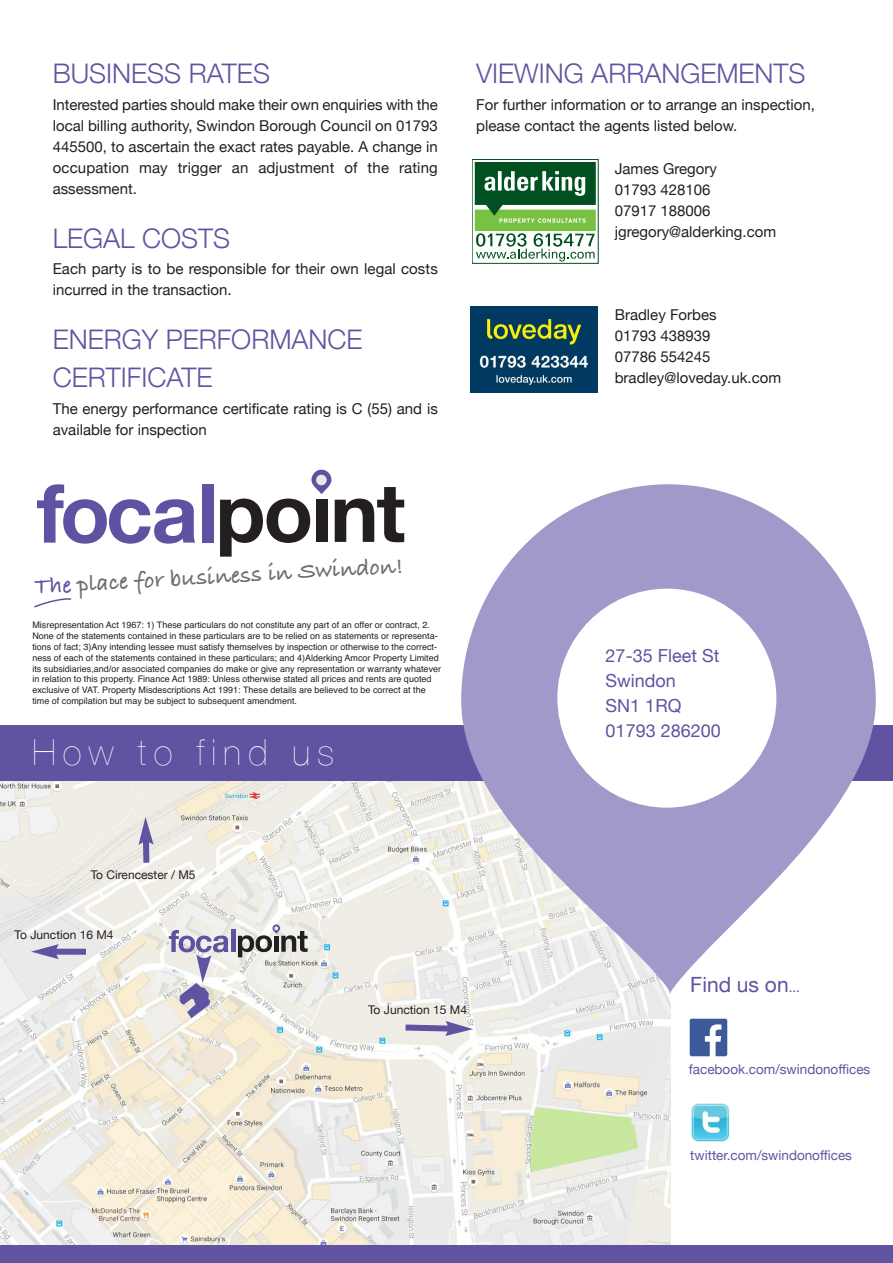
<style>
.page{position:relative;width:893px;height:1263px;background:#fff}
.page>*{position:absolute;margin:0;border:0;box-sizing:border-box;transform-origin:0 0}
.t1{font:200 36px "Helvetica Neue";letter-spacing:.2em;color:#fff}
.t2{font:300 27px/38.2px "Helvetica Neue";color:#6053a2}
.t3{font:24px "Bradley Hand ITCTT Bold";color:#6c6d70}
.t4{font:21px "Helvetica Neue";color:#6053a2}
.t5{font:18px/25.2px "Helvetica Neue";color:#6053a2}
.t6{font:15px/21px "Helvetica Neue";color:#231f20}
.t7{font:13.5px "Helvetica Neue";color:#6053a2}
.t8{font:12px "Helvetica Neue";color:#231f20}
.t9{font:9px/10.8px "Helvetica";color:#231f20}
.s1{color:#6053a2}
.s2{font-size:13.5px}
</style>
<div class="page">
<img style="left:0;top:780px;width:670px;height:466px">
<div style="left:0;top:725px;width:893px;height:55px;background:#6053a2"></div>
<div style="left:0;top:1246px;width:893px;height:17px;background:#6053a2"></div>
<img style="left:461px;top:484px;width:415px;height:510px">
<div style="left:557px;top:589px;width:219px;height:219px;background:#fff;border-radius:50%"></div>
<svg style="left:37px;top:484px;width:158px;height:60px"></svg>
<div style="left:202px;top:484px;width:11px;height:59px;background:#6052a2"></div>
<svg style="left:220px;top:470px;width:184px;height:87px"></svg>
<div style="left:316px;top:475px;width:11px;height:10px;background:#e7e8e9;border-radius:50%"></div>
<hr style="left:231px;top:930px;width:4px;height:22px;background:#6052a2">
<svg style="left:238px;top:924px;width:70px;height:33px"></svg>
<svg style="left:169px;top:930px;width:60px;height:88px"></svg>
<img style="left:689px;top:1018px;width:38px;height:38px">
<img style="left:691px;top:1103px;width:40px;height:39px">
<svg style="left:34px;top:598px;width:38px;height:10px"></svg>
<svg style="left:472px;top:159px;width:127px;height:105px"></svg>
<svg style="left:475px;top:162px;width:121px;height:99px"></svg>
<img style="left:471px;top:306px;width:126px;height:86px">
<svg style="left:139px;top:817px;width:15px;height:52px"></svg>
<svg style="left:399px;top:1021px;width:74px;height:15px"></svg>
<div style="left:53px;top:949px;width:33px;height:6px;background:#6053a2"></div>
<svg style="left:31px;top:944px;width:28px;height:15px"></svg>
<h2 class="t2" style="left:53px;top:54px;width:219px">BuSINESS RATES</h2>
<p class="t6" style="left:53px;top:94px;width:387px;text-align:justify">Interested parties should make their own enquiries with the local billing authority, Swindon Borough Council on 01793<br>445500, to ascertain the exact rates payable. A change in occupation may trigger an adjustment of the rating assessment.</p>
<h2 class="t2" style="left:53px;top:218px;width:179px">LEGAL COSTS</h2>
<h3 class="t6" style="left:53px;top:258px;width:387px">Each party is to be responsible for their own legal costs incurred in the transaction.</h3>
<h2 class="t2" style="left:53px;top:320px;width:311px">ENERGY PERFORMANCE<br>CERTIFICATE</h2>
<h3 class="t6" style="left:53px;top:398px;width:387px">The energy performance certificate rating is C (55) and is available for inspection</h3>
<h2 class="t2" style="left:476px;top:54px;width:331px">VIEWING ARRANGEMENTS</h2>
<h3 class="t6" style="left:476px;top:94px;width:340px">For further information or to arrange an inspection, please contact the agents listed below.</h3>
<h3 class="t6" style="left:615px;top:158px;width:163px">James Gregory<br>01793 428106<br>07917 188006 jgregory@alderking.com</h3>
<h3 class="t6" style="left:615px;top:304px;width:168px">Bradley Forbes<br>01793 438939<br>07786 554245 bradley@loveday.uk.com</h3>
<h3 class="t3" style="left:34px;top:567px;width:371px;rotate:-3deg"><span class="s1">The</span> place for business in Swindon!</h3>
<p class="t9" style="left:32px;top:620px;width:410px">Misrepresentation Act 1967: 1) These particulars do not constitute any part of an offer or contract, 2.<br>None of the statements contained in these particulars are to be relied on as statements or representa&shy;tions of fact; 3)Any intending lessee must satisfy themselves by inspection or otherwise to the correct&shy;ness of each of the statements contained in these particulars; and 4)Alderking Amcor Property Limited its subsidiaries,and/or associated companies do make or give any representation or warranty whatever in relation to this property. Finance Act 1989: Unless otherwise stated all prices and rents are quoted exclusive of VAT. Property Misdescriptions Act 1991: These details are believed to be correct at the time of compilation but may be subject to subsequent amendment.</p>
<h1 class="t1" style="left:32px;top:732px;width:303px">How to find us</h1>
<h3 class="t8" style="left:91px;top:867px;width:106px">To Cirencester / M5</h3>
<h3 class="t8" style="left:15px;top:927px;width:100px">To Junction 16 M4</h3>
<h3 class="t8" style="left:368px;top:1003px;width:100px">To Junction 15 M4</h3>
<h3 class="t5" style="left:606px;top:642px;width:117px">27-35 Fleet St<br>Swindon<br>SN1 1RQ<br>01793 286200</h3>
<h3 class="t4" style="left:690px;top:972px;width:111px">Find us on<span class="s2">...</span></h3>
<h3 class="t7" style="left:689px;top:1061px;width:183px">facebook.com/swindonoffices</h3>
<h3 class="t7" style="left:690px;top:1147px;width:163px">twitter.com/swindonoffices</h3>
</div>
